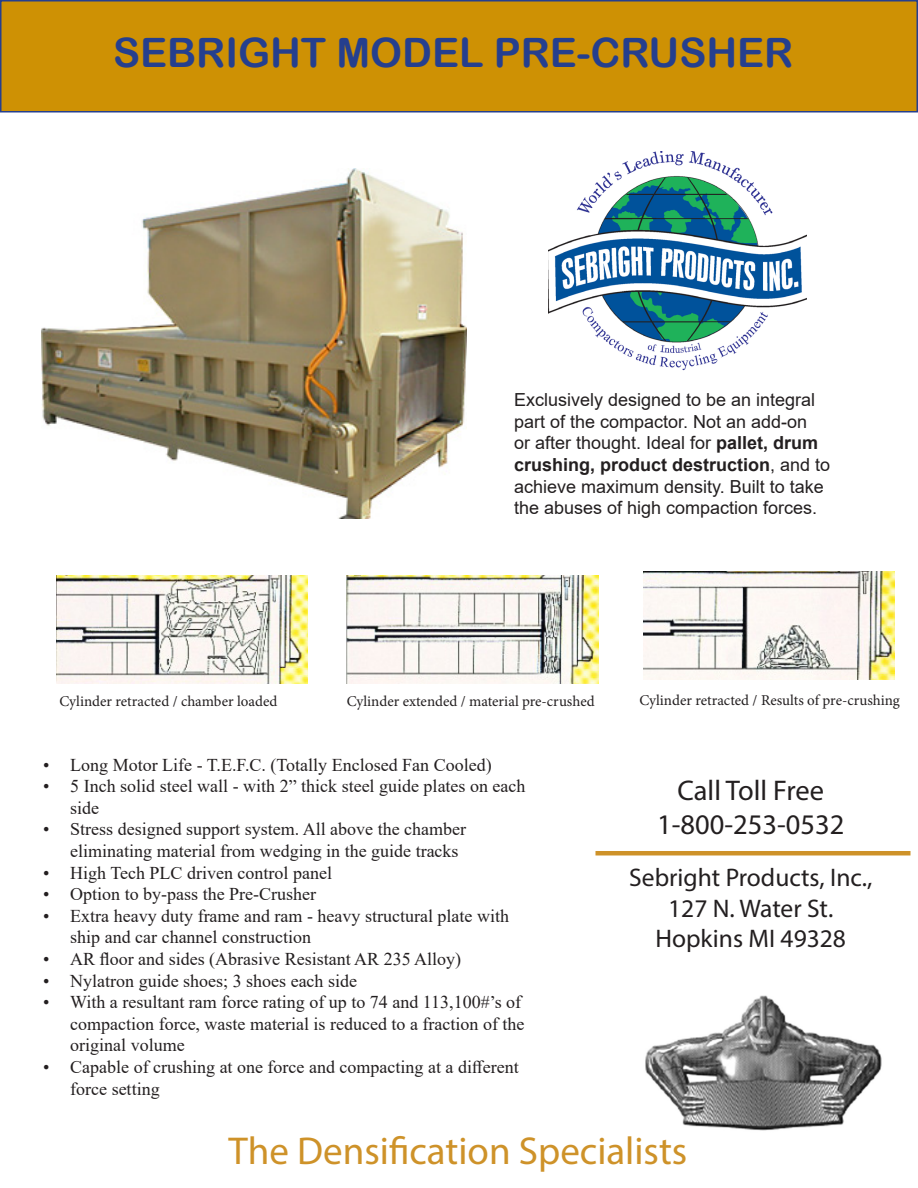
<style>
.page{position:relative;width:918px;height:1188px;background:#fff}
.page>*{position:absolute;margin:0;border:0;box-sizing:border-box;transform-origin:0 0}
.t1{font:40.5px "Arial Rounded MT Bold";color:#253f8e}
.t2{font:39px "Myriad Pro";color:#ce9229}
.t3{font:28.5px "Myriad Pro";color:#231f20}
.t4{font:25.5px "Myriad Pro";color:#231f20}
.t5{font:18px/21.6px "Times New Roman";color:#231f20}
.t6{font:18px/21.6px "Arial";color:#231f20}
.t7{font:15px "Minion Pro";color:#231f20}
.s1{font-weight:700}
</style>
<div class="page">
<div style="left:1px;top:1px;width:916px;height:111px;background:#ce9104"></div>
<div style="left:0;top:0;width:918px;height:112px;border:2px solid #253f8e"></div>
<img style="left:645px;top:995px;width:237px;height:136px">
<hr style="left:596px;top:851px;width:314px;height:4px;background:#ce9229">
<img style="left:41px;top:168px;width:426px;height:351px">
<img style="left:549px;top:151px;width:257px;height:219px">
<img style="left:56px;top:576px;width:252px;height:108px">
<img style="left:347px;top:576px;width:251px;height:108px">
<img style="left:643px;top:571px;width:252px;height:108px">
<p class="t1" style="left:113px;top:29px;width:682px">SEBRIGHT MODEL PRE-CRUSHER</p>
<p class="t6" style="left:514px;top:389px;width:318px">Exclusively designed to be an integral part of the compactor. Not an add-on<br>or after thought. Ideal for <span class="s1">pallet, drum crushing, product destruction</span>, and to achieve maximum density. Built to take the abuses of high compaction forces.</p>
<p class="t7" style="left:59px;top:692px;width:219px">Cylinder retracted / chamber loaded</p>
<p class="t7" style="left:347px;top:692px;width:250px">Cylinder extended / material pre-crushed</p>
<p class="t7" style="left:639px;top:690px;width:262px">Cylinder retracted / Results of pre-crushing</p>
<p class="t5" style="left:43px;top:753px;width:450px">• Long Motor Life - T.E.F.C. (Totally Enclosed Fan Cooled)</p>
<p class="t5" style="left:70px;top:775px;width:457px;text-indent:-27px">• 5 Inch solid steel wall - with 2” thick steel guide plates on each side</p>
<p class="t5" style="left:70px;top:818px;width:397px;text-indent:-27px">• Stress designed support system. All above the chamber eliminating material from wedging in the guide tracks</p>
<p class="t5" style="left:43px;top:861px;width:290px">• High Tech PLC driven control panel</p>
<p class="t5" style="left:43px;top:883px;width:274px">• Option to by-pass the Pre-Crusher</p>
<p class="t5" style="left:70px;top:904px;width:440px;text-indent:-27px">• Extra heavy duty frame and ram - heavy structural plate with ship and car channel construction</p>
<p class="t5" style="left:43px;top:948px;width:419px">• AR floor and sides (Abrasive Resistant AR 235 Alloy)</p>
<p class="t5" style="left:43px;top:969px;width:315px">• Nylatron guide shoes; 3 shoes each side</p>
<p class="t5" style="left:70px;top:991px;width:456px;text-indent:-27px">• With a resultant ram force rating of up to 74 and 113,100#’s of compaction force, waste material is reduced to a fraction of the original volume</p>
<p class="t5" style="left:70px;top:1056px;width:450px;text-indent:-27px">• Capable of crushing at one force and compacting at a different force setting</p>
<p class="t3" style="left:678px;top:773px;width:148px">Call Toll Free</p>
<p class="t3" style="left:657px;top:807px;width:189px">1-800-253-0532</p>
<p class="t4" style="left:629px;top:862px;width:245px">Sebright Products, Inc.,</p>
<p class="t4" style="left:668px;top:892px;width:167px">127 N. Water St.</p>
<p class="t4" style="left:655px;top:923px;width:192px">Hopkins MI 49328</p>
<p class="t2" style="left:229px;top:1127px;width:460px">The Densification Specialists</p>
</div>
